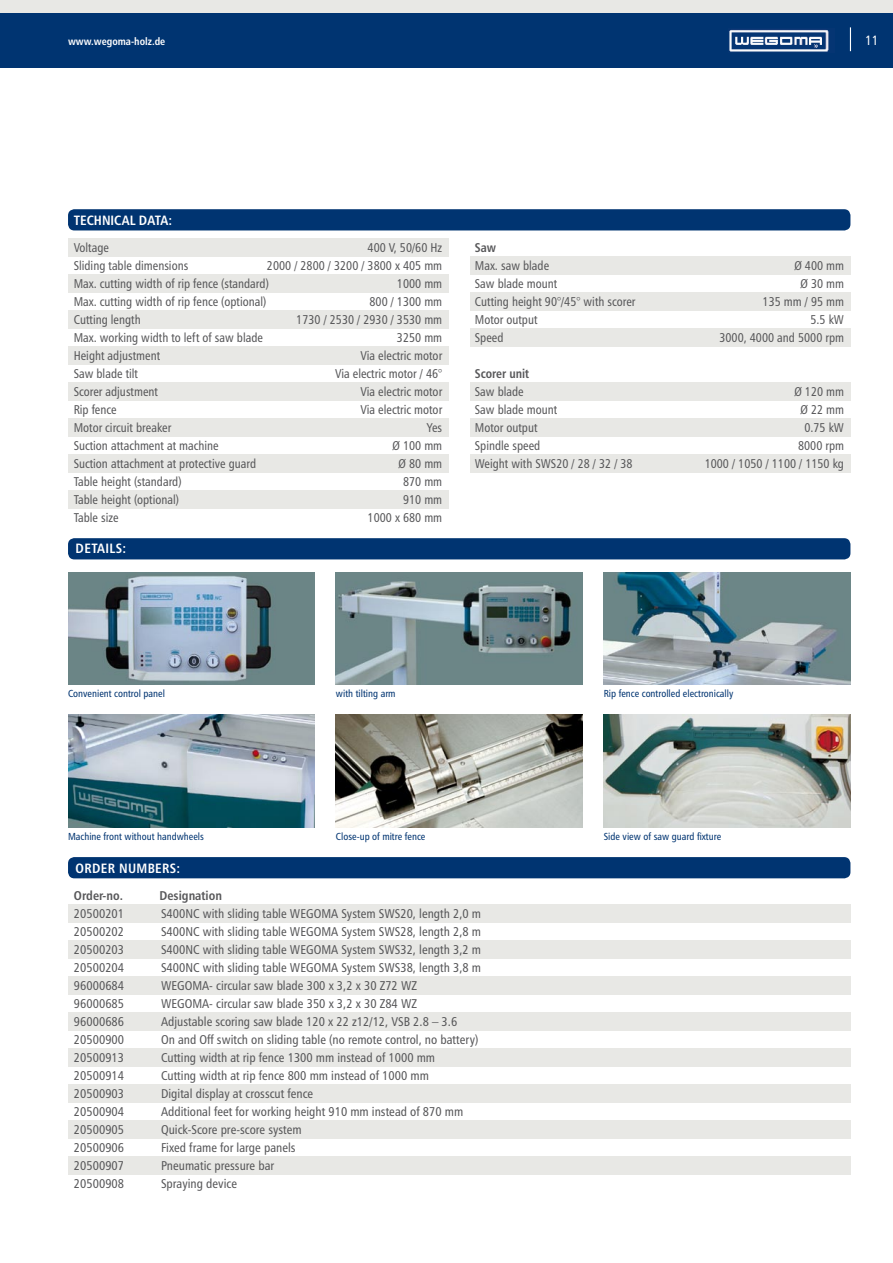
<style>
.page{position:relative;width:893px;height:1263px;background:#fff}
.page>*{position:absolute;margin:0;border:0;box-sizing:border-box;transform-origin:0 0}
.t1{font:13.5px "Humanist 777 BT Bold Condensed B";letter-spacing:.025em;color:#fff}
.t2{font:13.5px "Humanist 777 BT Roman Condensed B";color:#fff}
.t3{font:12.75px "Humanist 777 BT Roman Condensed B";color:#58585a}
.t4{font:12.75px "Humanist 777 BT Bold Condensed B";color:#58585a}
.t5{font:10.5px "Humanist 777 BT Bold Condensed B";color:#fff}
.t6{font:10.2px "Humanist 777 BT Roman Condensed B";color:#003471}
</style>
<div class="page">
<div style="left:0;top:13px;width:893px;height:54px;background:#003471"></div>
<div style="left:0;top:0;width:893px;height:13px;background:#e8e8e5"></div>
<img style="left:729px;top:29px;width:100px;height:23px">
<svg style="left:850px;top:27px;width:1px;height:24px"></svg>
<div style="left:68px;top:1120px;width:782px;height:18px;background:#e8e8e5"></div>
<div style="left:68px;top:1156px;width:782px;height:18px;background:#e8e8e5"></div>
<div style="left:68px;top:904px;width:782px;height:18px;background:#e8e8e5"></div>
<div style="left:68px;top:940px;width:782px;height:18px;background:#e8e8e5"></div>
<div style="left:68px;top:976px;width:782px;height:18px;background:#e8e8e5"></div>
<div style="left:68px;top:1012px;width:782px;height:18px;background:#e8e8e5"></div>
<div style="left:68px;top:1048px;width:782px;height:18px;background:#e8e8e5"></div>
<div style="left:68px;top:1084px;width:782px;height:18px;background:#e8e8e5"></div>
<div style="left:68px;top:857px;width:782px;height:21px;background:#003471;border-radius:6px"></div>
<div style="left:470px;top:257px;width:380px;height:18px;background:#e8e8e5"></div>
<div style="left:470px;top:293px;width:380px;height:18px;background:#e8e8e5"></div>
<div style="left:470px;top:329px;width:380px;height:18px;background:#e8e8e5"></div>
<div style="left:470px;top:383px;width:380px;height:18px;background:#e8e8e5"></div>
<div style="left:470px;top:419px;width:380px;height:18px;background:#e8e8e5"></div>
<div style="left:470px;top:455px;width:380px;height:18px;background:#e8e8e5"></div>
<div style="left:68px;top:239px;width:381px;height:18px;background:#e8e8e5"></div>
<div style="left:68px;top:275px;width:381px;height:18px;background:#e8e8e5"></div>
<div style="left:68px;top:311px;width:381px;height:18px;background:#e8e8e5"></div>
<div style="left:68px;top:347px;width:381px;height:18px;background:#e8e8e5"></div>
<div style="left:68px;top:383px;width:381px;height:18px;background:#e8e8e5"></div>
<div style="left:68px;top:419px;width:381px;height:18px;background:#e8e8e5"></div>
<div style="left:68px;top:455px;width:381px;height:18px;background:#e8e8e5"></div>
<div style="left:68px;top:491px;width:381px;height:18px;background:#e8e8e5"></div>
<div style="left:68px;top:209px;width:782px;height:21px;background:#003471;border-radius:6px"></div>
<div style="left:68px;top:538px;width:782px;height:21px;background:#003471;border-radius:6px"></div>
<img style="left:336px;top:572px;width:247px;height:113px">
<img style="left:336px;top:715px;width:247px;height:112px">
<img style="left:68px;top:572px;width:247px;height:113px">
<img style="left:68px;top:715px;width:247px;height:112px">
<img style="left:604px;top:572px;width:246px;height:113px">
<img style="left:604px;top:715px;width:246px;height:112px">
<p class="t5" style="left:68px;top:35px;width:99px">www.wegoma-holz.de</p>
<p class="t2" style="left:865px;top:32px;width:15px">11</p>
<p class="t1" style="left:74px;top:212px;width:14px">Techni</p>
<p class="t1" style="left:114px;top:212px;width:59px">CAL DatA:</p>
<p class="t3" style="left:74px;top:240px;width:37px">Voltage</p>
<p class="t3" style="left:368px;top:240px;width:76px">400 V, 50/60 Hz</p>
<p class="t3" style="left:74px;top:258px;width:116px">Sliding table dimensions</p>
<p class="t3" style="left:267px;top:258px;width:177px">2000 / 2800 / 3200 / 3800 x 405 mm</p>
<p class="t3" style="left:74px;top:276px;width:197px">Max. cutting width of rip fence (standard)</p>
<p class="t3" style="left:397px;top:276px;width:47px">1000 mm</p>
<p class="t3" style="left:74px;top:294px;width:194px">Max. cutting width of rip fence (optional)</p>
<p class="t3" style="left:369px;top:294px;width:74px">800 / 1300 mm</p>
<p class="t3" style="left:74px;top:312px;width:69px">Cutting length</p>
<p class="t3" style="left:296px;top:312px;width:147px">1730 / 2530 / 2930 / 3530 mm</p>
<p class="t3" style="left:74px;top:330px;width:191px">Max. working width to left of saw blade</p>
<p class="t3" style="left:397px;top:330px;width:47px">3250 mm</p>
<p class="t3" style="left:74px;top:348px;width:88px">Height adjustment</p>
<p class="t3" style="left:361px;top:348px;width:83px">Via electric motor</p>
<p class="t3" style="left:74px;top:366px;width:66px">Saw blade tilt</p>
<p class="t3" style="left:335px;top:366px;width:109px">Via electric motor / 46°</p>
<p class="t3" style="left:74px;top:384px;width:86px">Scorer adjustment</p>
<p class="t3" style="left:361px;top:384px;width:83px">Via electric motor</p>
<p class="t3" style="left:74px;top:402px;width:45px">Rip fence</p>
<p class="t3" style="left:361px;top:402px;width:83px">Via electric motor</p>
<p class="t3" style="left:74px;top:420px;width:99px">Motor circuit breaker</p>
<p class="t3" style="left:427px;top:420px;width:17px">Yes</p>
<p class="t3" style="left:74px;top:438px;width:147px">Suction attachment at machine</p>
<p class="t3" style="left:393px;top:438px;width:51px">Ø 100 mm</p>
<p class="t3" style="left:74px;top:456px;width:184px">Suction attachment at protective guard</p>
<p class="t3" style="left:399px;top:456px;width:45px">Ø 80 mm</p>
<p class="t3" style="left:74px;top:474px;width:109px">Table height (standard)</p>
<p class="t3" style="left:403px;top:474px;width:41px">870 mm</p>
<p class="t3" style="left:74px;top:492px;width:107px">Table height (optional)</p>
<p class="t3" style="left:403px;top:492px;width:41px">910 mm</p>
<p class="t3" style="left:74px;top:510px;width:46px">Table size</p>
<p class="t3" style="left:368px;top:510px;width:76px">1000 x 680 mm</p>
<p class="t1" style="left:76px;top:540px;width:16px">Details</p>
<p class="t1" style="left:122px;top:540px;width:5px">:</p>
<p class="t4" style="left:475px;top:240px;width:23px">Saw</p>
<p class="t3" style="left:475px;top:258px;width:76px">Max. saw blade</p>
<p class="t3" style="left:794px;top:258px;width:51px">Ø 400 mm</p>
<p class="t3" style="left:475px;top:276px;width:84px">Saw blade mount</p>
<p class="t3" style="left:800px;top:276px;width:45px">Ø 30 mm</p>
<p class="t3" style="left:475px;top:294px;width:162px">Cutting height 90°/45° with scorer</p>
<p class="t3" style="left:763px;top:294px;width:83px">135 mm / 95 mm</p>
<p class="t3" style="left:475px;top:312px;width:64px">Motor output</p>
<p class="t3" style="left:810px;top:312px;width:35px">5.5 kW</p>
<p class="t3" style="left:475px;top:330px;width:30px">Speed</p>
<p class="t3" style="left:719px;top:330px;width:126px">3000, 4000 and 5000 rpm</p>
<p class="t4" style="left:475px;top:366px;width:56px">Scorer unit</p>
<p class="t3" style="left:475px;top:384px;width:50px">Saw blade</p>
<p class="t3" style="left:794px;top:384px;width:51px">Ø 120 mm</p>
<p class="t3" style="left:475px;top:402px;width:84px">Saw blade mount</p>
<p class="t3" style="left:800px;top:402px;width:45px">Ø 22 mm</p>
<p class="t3" style="left:475px;top:420px;width:64px">Motor output</p>
<p class="t3" style="left:804px;top:420px;width:41px">0.75 kW</p>
<p class="t3" style="left:475px;top:438px;width:67px">Spindle speed</p>
<p class="t3" style="left:798px;top:438px;width:48px">8000 rpm</p>
<p class="t3" style="left:475px;top:456px;width:159px">Weight with SWS20 / 28 / 32 / 38</p>
<p class="t3" style="left:705px;top:456px;width:141px">1000 / 1050 / 1100 / 1150 kg</p>
<p class="t6" style="left:68px;top:687px;width:98px">Convenient control panel</p>
<p class="t6" style="left:68px;top:830px;width:137px">Machine front without handwheels</p>
<p class="t6" style="left:336px;top:687px;width:61px">with tilting arm</p>
<p class="t6" style="left:336px;top:830px;width:91px">Close-up of mitre fence</p>
<p class="t6" style="left:604px;top:687px;width:131px">Rip fence controlled electronically</p>
<p class="t6" style="left:604px;top:830px;width:119px">Side view of saw guard fixture</p>
<p class="t1" style="left:76px;top:860px;width:106px">ORDER NUMBERS:</p>
<p class="t4" style="left:74px;top:888px;width:50px">Order-no.</p>
<p class="t4" style="left:159px;top:888px;width:64px">Designation</p>
<p class="t3" style="left:74px;top:906px;width:52px">20500201</p>
<p class="t3" style="left:161px;top:906px;width:322px">S400NC with sliding table WEGOMA System SWS20, length 2,0 m</p>
<p class="t3" style="left:74px;top:924px;width:52px">20500202</p>
<p class="t3" style="left:161px;top:924px;width:322px">S400NC with sliding table WEGOMA System SWS28, length 2,8 m</p>
<p class="t3" style="left:74px;top:942px;width:52px">20500203</p>
<p class="t3" style="left:161px;top:942px;width:322px">S400NC with sliding table WEGOMA System SWS32, length 3,2 m</p>
<p class="t3" style="left:74px;top:960px;width:52px">20500204</p>
<p class="t3" style="left:161px;top:960px;width:322px">S400NC with sliding table WEGOMA System SWS38, length 3,8 m</p>
<p class="t3" style="left:74px;top:978px;width:52px">96000684</p>
<p class="t3" style="left:161px;top:978px;width:258px">WEGOMA- circular saw blade 300 x 3,2 x 30 Z72 WZ</p>
<p class="t3" style="left:74px;top:996px;width:52px">96000685</p>
<p class="t3" style="left:161px;top:996px;width:258px">WEGOMA- circular saw blade 350 x 3,2 x 30 Z84 WZ</p>
<p class="t3" style="left:74px;top:1014px;width:52px">96000686</p>
<p class="t3" style="left:161px;top:1014px;width:298px">Adjustable scoring saw blade 120 x 22 z12/12, VSB 2.8 – 3.6</p>
<p class="t3" style="left:74px;top:1032px;width:52px">20500900</p>
<p class="t3" style="left:161px;top:1032px;width:319px">On and Off switch on sliding table (no remote control, no battery)</p>
<p class="t3" style="left:74px;top:1050px;width:52px">20500913</p>
<p class="t3" style="left:161px;top:1050px;width:276px">Cutting width at rip fence 1300 mm instead of 1000 mm</p>
<p class="t3" style="left:74px;top:1068px;width:52px">20500914</p>
<p class="t3" style="left:161px;top:1068px;width:269px">Cutting width at rip fence 800 mm instead of 1000 mm</p>
<p class="t3" style="left:74px;top:1086px;width:52px">20500903</p>
<p class="t3" style="left:161px;top:1086px;width:154px">Digital display at crosscut fence</p>
<p class="t3" style="left:74px;top:1104px;width:52px">20500904</p>
<p class="t3" style="left:161px;top:1104px;width:304px">Additional feet for working height 910 mm instead of 870 mm</p>
<p class="t3" style="left:74px;top:1122px;width:52px">20500905</p>
<p class="t3" style="left:161px;top:1122px;width:142px">Quick-Score pre-score system</p>
<p class="t3" style="left:74px;top:1140px;width:52px">20500906</p>
<p class="t3" style="left:161px;top:1140px;width:136px">Fixed frame for large panels</p>
<p class="t3" style="left:74px;top:1158px;width:52px">20500907</p>
<p class="t3" style="left:161px;top:1158px;width:115px">Pneumatic pressure bar</p>
<p class="t3" style="left:74px;top:1176px;width:52px">20500908</p>
<p class="t3" style="left:161px;top:1176px;width:78px">Spraying device</p>
</div>
